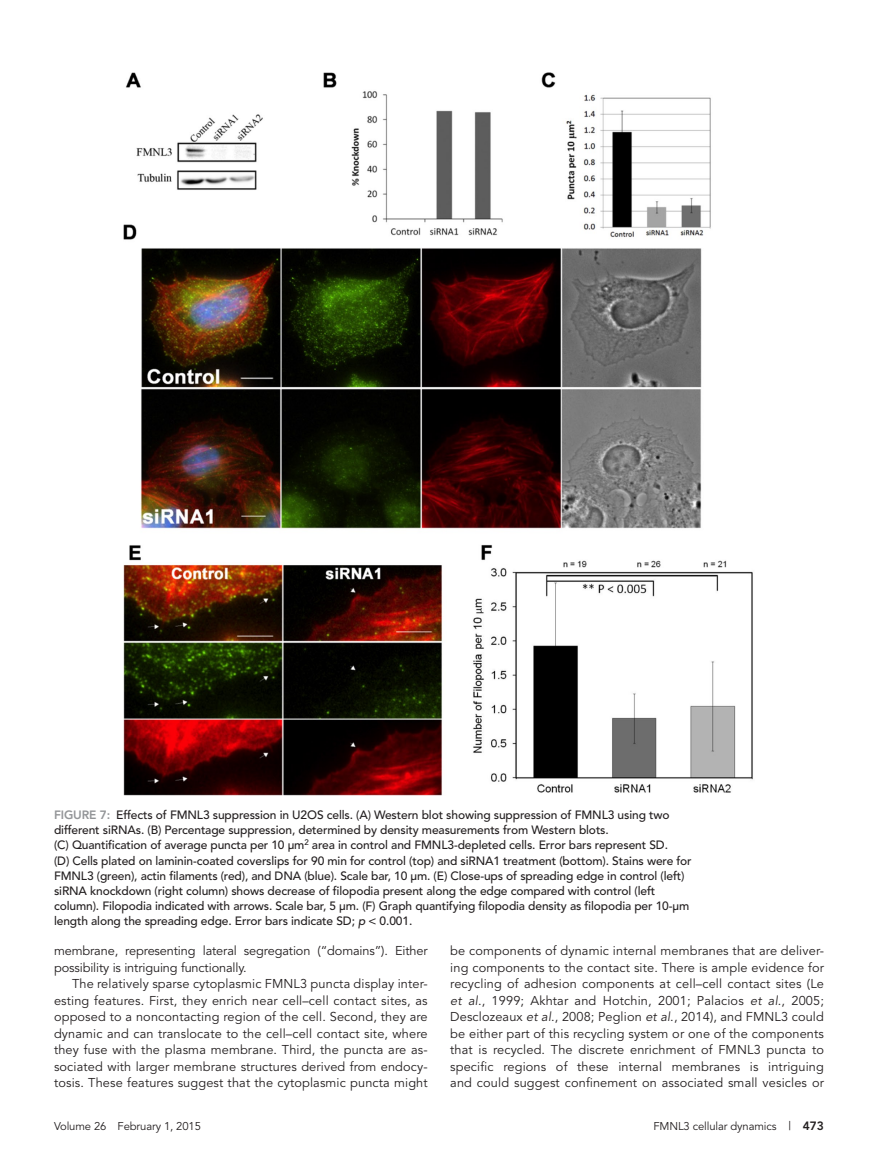
<style>
.page{position:relative;width:878px;height:1175px;background:#fff}
.page>*{position:absolute;margin:0;border:0;box-sizing:border-box;transform-origin:0 0}
.Para{font:12.75px/16.5px "Avenir";letter-spacing:.01em;color:#231f20;text-align:justify}
.Para-2{font:12.75px/16.5px "Avenir";letter-spacing:-.01em;color:#231f20}
.FigCaption_35_5p{font:500 12px/15px "Avenir";letter-spacing:-.01em;color:#231f20}
.t1{font:11.25px "Avenir";letter-spacing:-.01em;color:#231f20}
.s1{font-weight:800;color:#939598}
.s2{font-style:italic}
.s3{font-size:12px}
.s4{font-weight:800;font-size:12px}
</style>
<div class="page">
<img style="left:124px;top:72px;width:629px;height:723px">
<p class="FigCaption_35_5p" style="left:54px;top:808px;width:639px"><span class="s1">FIGURE 7:</span> Effects of FMNL3 suppression in U2OS cells. (A) Western blot showing suppression of FMNL3 using two different siRNAs. (B) Percentage suppression, determined by density measurements from Western blots.<br>(C) Quantification of average puncta per 10 μm<sup>2</sup> area in control and FMNL3-depleted cells. Error bars represent SD.<br>(D) Cells plated on laminin-coated coverslips for 90 min for control (top) and siRNA1 treatment (bottom). Stains were for FMNL3 (green), actin filaments (red), and DNA (blue). Scale bar, 10 μm. (E) Close-ups of spreading edge in control (left) siRNA knockdown (right column) shows decrease of filopodia present along the edge compared with control (left column). Filopodia indicated with arrows. Scale bar, 5 μm. (F) Graph quantifying filopodia density as filopodia per 10-μm length along the spreading edge. Error bars indicate SD; <span class="s2">p</span> &lt; 0.001.</p>
<p class="Para-2" style="left:54px;top:942px;width:375px">membrane, representing lateral segregation (“domains”). Either possibility is intriguing functionally.</p>
<p class="Para" style="left:54px;top:975px;width:375px;text-indent:18px">The relatively sparse cytoplasmic FMNL3 puncta display inter&shy;esting features. First, they enrich near cell–cell contact sites, as opposed to a noncontacting region of the cell. Second, they are dynamic and can translocate to the cell–cell contact site, where they fuse with the plasma membrane. Third, the puncta are as&shy;sociated with larger membrane structures derived from endocy&shy;tosis. These features suggest that the cytoplasmic puncta might</p>
<p class="Para" style="left:450px;top:942px;width:375px">be components of dynamic internal membranes that are deliver&shy;ing components to the contact site. There is ample evidence for recycling of adhesion components at cell–cell contact sites (Le <span class="s2">et al</span>., 1999; Akhtar and Hotchin, 2001; Palacios <span class="s2">et al</span>., 2005; Desclozeaux <span class="s2">et al</span>., 2008; Peglion <span class="s2">et al</span>., 2014), and FMNL3 could be either part of this recycling system or one of the components that is recycled. The discrete enrichment of FMNL3 puncta to specific regions of these internal membranes is intriguing and could suggest confinement on associated small vesicles or</p>
<p class="t1" style="left:54px;top:1119px;width:148px">Volume 26 February 1, 2015</p>
<p class="t1" style="left:653px;top:1119px;width:172px">FMNL3 cellular dynamics <span class="s3">|</span> <span class="s4">473</span></p>
</div>
